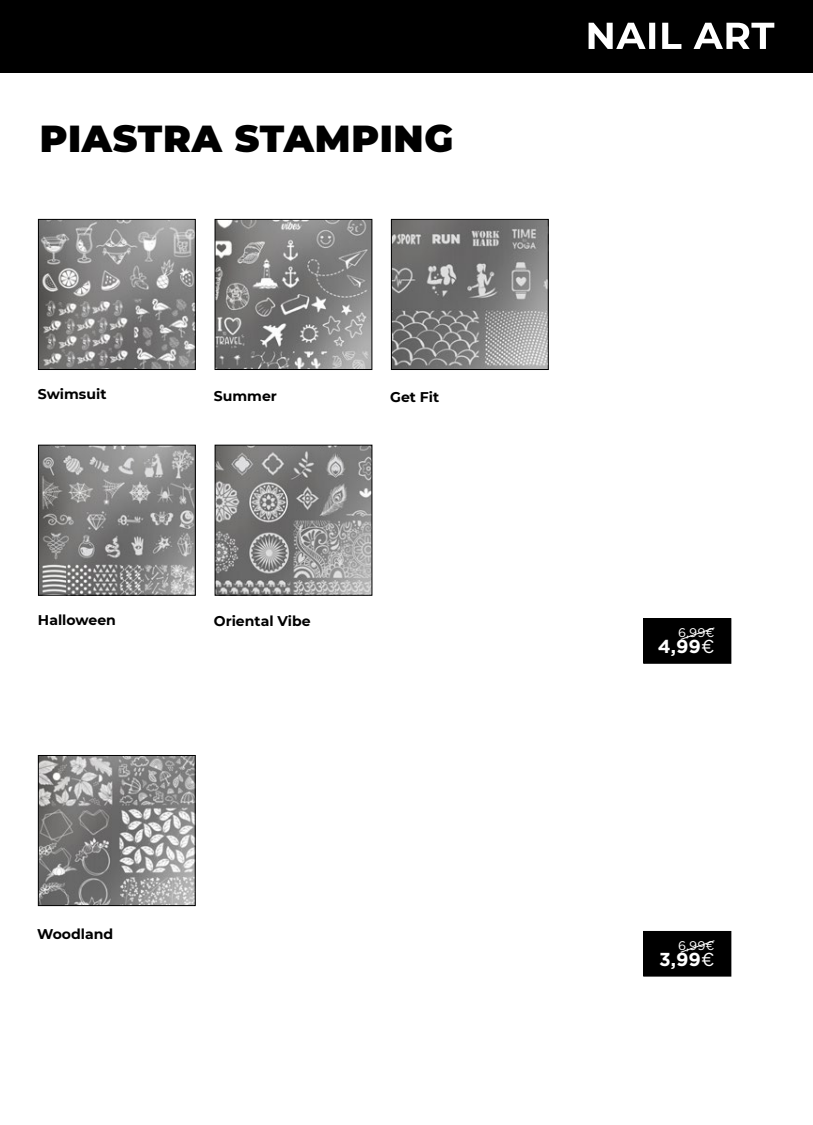
<style>
.page{position:relative;width:813px;height:1125px;background:#fff}
.page>*{position:absolute;margin:0;border:0;box-sizing:border-box;transform-origin:0 0}
.t1{font:900 37.5px "Montserrat";letter-spacing:.02em;color:#000}
.t2{font:700 18.75px "Gotham";color:#fff}
.t3{font:700 14px "Montserrat";color:#000}
.t4{font:12.5px "Gotham";color:#fff}
.s1{font-weight:400}
</style>
<div class="page">
<div style="left:0;top:0;width:812px;height:73px;background:#000"></div>
<svg style="left:588px;top:23px;width:186px;height:26px"></svg>
<img style="left:40px;top:221px;width:154px;height:147px">
<div style="left:38px;top:219px;width:158px;height:151px;border:1px solid #000"></div>
<img style="left:40px;top:447px;width:154px;height:147px">
<div style="left:38px;top:445px;width:158px;height:151px;border:1px solid #000"></div>
<img style="left:216px;top:221px;width:154px;height:147px">
<div style="left:214px;top:219px;width:158px;height:151px;border:1px solid #000"></div>
<img style="left:216px;top:447px;width:154px;height:147px">
<div style="left:214px;top:445px;width:158px;height:151px;border:1px solid #000"></div>
<img style="left:393px;top:221px;width:153px;height:147px">
<div style="left:391px;top:219px;width:157px;height:151px;border:1px solid #000"></div>
<img style="left:40px;top:757px;width:154px;height:147px">
<div style="left:38px;top:755px;width:158px;height:151px;border:1px solid #000"></div>
<div style="left:643px;top:619px;width:87px;height:44px;background:#000"></div>
<div style="left:643px;top:618px;width:88px;height:46px;border:1px solid #000"></div>
<svg style="left:680px;top:627px;width:35px;height:13px"></svg>
<div style="left:643px;top:931px;width:87px;height:45px;background:#000"></div>
<div style="left:643px;top:931px;width:88px;height:46px;border:1px solid #000"></div>
<svg style="left:680px;top:940px;width:35px;height:13px"></svg>
<h1 class="t1" style="left:40px;top:110px;width:415px">PIASTRA STAMPING</h1>
<p class="t3" style="left:38px;top:384px;width:70px">Swimsuit</p>
<p class="t3" style="left:38px;top:610px;width:79px">Halloween</p>
<p class="t3" style="left:214px;top:386px;width:65px">Summer</p>
<p class="t3" style="left:390px;top:387px;width:51px">Get Fit</p>
<p class="t3" style="left:214px;top:611px;width:98px">Oriental Vibe</p>
<p class="t3" style="left:37px;top:923px;width:78px">Woodland</p>
<p class="t4" style="left:678px;top:624px;width:38px">6,99€</p>
<h2 class="t2" style="left:657px;top:636px;width:58px">4,99<span class="s1">€</span></h2>
<p class="t4" style="left:678px;top:937px;width:38px">6,99€</p>
<h2 class="t2" style="left:659px;top:948px;width:57px">3,99<span class="s1">€</span></h2>
</div>
